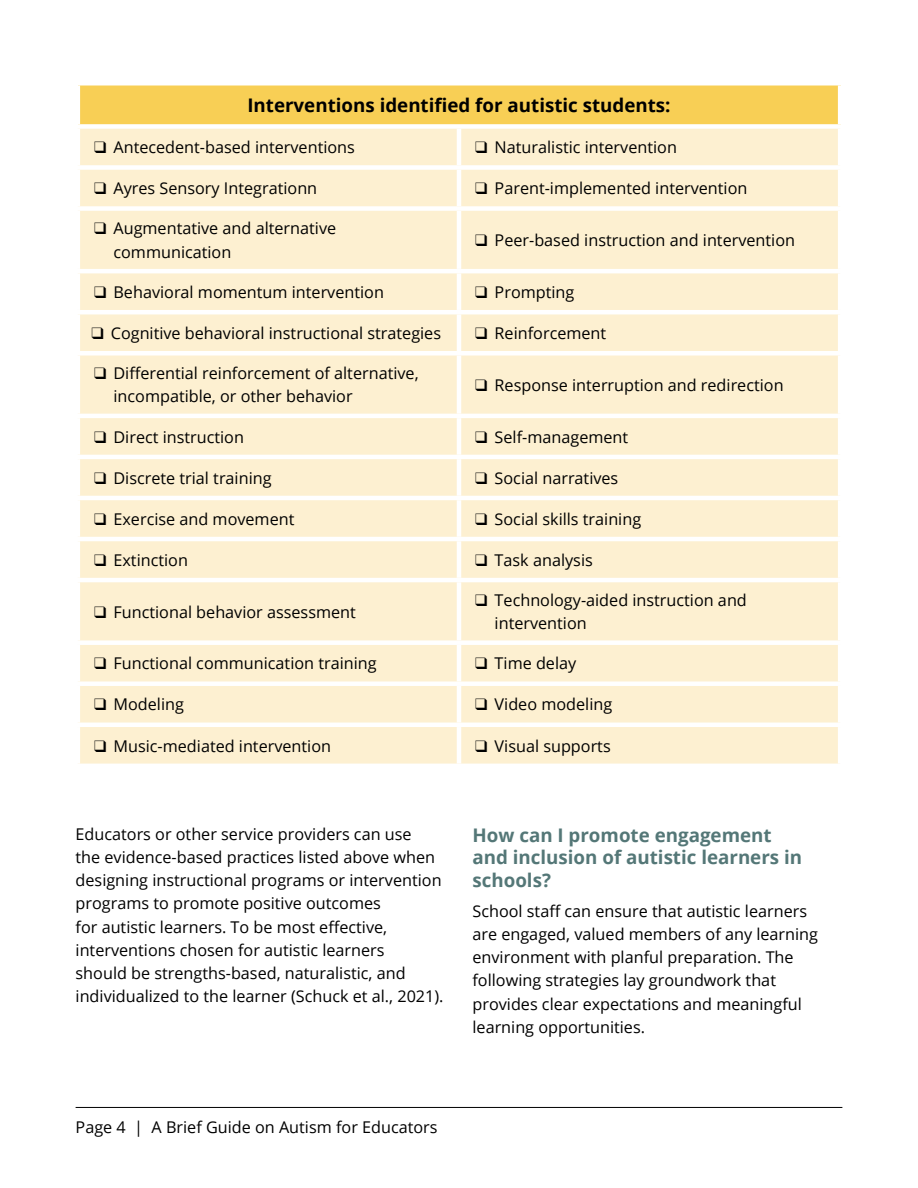
<style>
.page{position:relative;width:918px;height:1188px;background:#fff}
.page>*{position:absolute;margin:0;border:0;box-sizing:border-box;transform-origin:0 0}
.t1{font:700 18.75px/22.5px "Open Sans";color:#547777}
.t2{font:700 18.75px "Open Sans";color:#000}
.Copy{font:16.2px/23.2px "Open Sans";color:#000}
</style>
<div class="page">
<hr style="left:76px;top:1107px;width:766px;height:1px;background:#000">
<div style="left:78px;top:83px;width:762px;height:43px;background:#f8cf55"></div>
<div style="left:80px;top:129px;width:758px;height:635px;background:#fdf0d1"></div>
<div style="left:76px;top:81px;width:383px;height:5px;background:#fff"></div>
<hr style="left:76px;top:85px;width:4px;height:39px;background:#fff">
<div style="left:459px;top:81px;width:383px;height:5px;background:#fff"></div>
<hr style="left:838px;top:85px;width:4px;height:39px;background:#fff">
<div style="left:76px;top:124px;width:383px;height:5px;background:#fff"></div>
<div style="left:459px;top:124px;width:383px;height:5px;background:#fff"></div>
<hr style="left:457px;top:129px;width:4px;height:36px;background:#fff">
<div style="left:76px;top:165px;width:383px;height:5px;background:#fff"></div>
<div style="left:459px;top:165px;width:383px;height:5px;background:#fff"></div>
<hr style="left:457px;top:170px;width:4px;height:36px;background:#fff">
<div style="left:76px;top:206px;width:383px;height:5px;background:#fff"></div>
<div style="left:459px;top:206px;width:383px;height:5px;background:#fff"></div>
<hr style="left:457px;top:211px;width:4px;height:58px;background:#fff">
<hr style="left:76px;top:269px;width:383px;height:4px;background:#fff">
<hr style="left:459px;top:269px;width:383px;height:4px;background:#fff">
<hr style="left:457px;top:273px;width:4px;height:37px;background:#fff">
<hr style="left:76px;top:310px;width:383px;height:4px;background:#fff">
<hr style="left:459px;top:310px;width:383px;height:4px;background:#fff">
<hr style="left:457px;top:314px;width:4px;height:37px;background:#fff">
<div style="left:76px;top:351px;width:383px;height:5px;background:#fff"></div>
<div style="left:459px;top:351px;width:383px;height:5px;background:#fff"></div>
<hr style="left:457px;top:356px;width:4px;height:58px;background:#fff">
<hr style="left:76px;top:414px;width:383px;height:4px;background:#fff">
<hr style="left:459px;top:414px;width:383px;height:4px;background:#fff">
<hr style="left:457px;top:418px;width:4px;height:37px;background:#fff">
<hr style="left:76px;top:455px;width:383px;height:4px;background:#fff">
<hr style="left:459px;top:455px;width:383px;height:4px;background:#fff">
<hr style="left:457px;top:459px;width:4px;height:37px;background:#fff">
<hr style="left:76px;top:496px;width:383px;height:4px;background:#fff">
<hr style="left:459px;top:496px;width:383px;height:4px;background:#fff">
<hr style="left:457px;top:500px;width:4px;height:37px;background:#fff">
<hr style="left:76px;top:537px;width:383px;height:4px;background:#fff">
<hr style="left:459px;top:537px;width:383px;height:4px;background:#fff">
<hr style="left:457px;top:541px;width:4px;height:37px;background:#fff">
<hr style="left:76px;top:578px;width:383px;height:4px;background:#fff">
<hr style="left:459px;top:578px;width:383px;height:4px;background:#fff">
<hr style="left:457px;top:582px;width:4px;height:58px;background:#fff">
<div style="left:76px;top:640px;width:383px;height:5px;background:#fff"></div>
<div style="left:459px;top:640px;width:383px;height:5px;background:#fff"></div>
<hr style="left:457px;top:645px;width:4px;height:36px;background:#fff">
<div style="left:76px;top:681px;width:383px;height:5px;background:#fff"></div>
<div style="left:459px;top:681px;width:383px;height:5px;background:#fff"></div>
<hr style="left:457px;top:686px;width:4px;height:37px;background:#fff">
<hr style="left:76px;top:723px;width:383px;height:4px;background:#fff">
<hr style="left:459px;top:723px;width:383px;height:4px;background:#fff">
<hr style="left:457px;top:727px;width:4px;height:37px;background:#fff">
<h2 class="t2" style="left:247px;top:92px;width:425px">Interventions identified for autistic students:</h2>
<p class="Copy" style="left:94px;top:135px;width:262px">❑ Antecedent-based interventions</p>
<p class="Copy" style="left:475px;top:135px;width:203px">❑ Naturalistic intervention</p>
<p class="Copy" style="left:94px;top:176px;width:225px">❑ Ayres Sensory Integrationn</p>
<p class="Copy" style="left:475px;top:176px;width:274px">❑ Parent-implemented intervention</p>
<p class="Copy" style="left:113px;top:217px;width:224px;text-indent:-19px">❑ Augmentative and alternative communication</p>
<p class="Copy" style="left:475px;top:228px;width:321px">❑ Peer-based instruction and intervention</p>
<p class="Copy" style="left:94px;top:280px;width:291px">❑ Behavioral momentum intervention</p>
<p class="Copy" style="left:475px;top:280px;width:101px">❑ Prompting</p>
<p class="Copy" style="left:91px;top:321px;width:351px">❑ Cognitive behavioral instructional strategies</p>
<p class="Copy" style="left:475px;top:321px;width:133px">❑ Reinforcement</p>
<p class="Copy" style="left:113px;top:361px;width:307px;text-indent:-19px">❑ Differential reinforcement of alternative, incompatible, or other behavior</p>
<p class="Copy" style="left:475px;top:373px;width:310px">❑ Response interruption and redirection</p>
<p class="Copy" style="left:94px;top:425px;width:151px">❑ Direct instruction</p>
<p class="Copy" style="left:475px;top:425px;width:155px">❑ Self-management</p>
<p class="Copy" style="left:94px;top:466px;width:179px">❑ Discrete trial training</p>
<p class="Copy" style="left:475px;top:466px;width:145px">❑ Social narratives</p>
<p class="Copy" style="left:94px;top:507px;width:202px">❑ Exercise and movement</p>
<p class="Copy" style="left:475px;top:507px;width:168px">❑ Social skills training</p>
<p class="Copy" style="left:94px;top:548px;width:95px">❑ Extinction</p>
<p class="Copy" style="left:475px;top:548px;width:119px">❑ Task analysis</p>
<p class="Copy" style="left:94px;top:600px;width:263px">❑ Functional behavior assessment</p>
<p class="Copy" style="left:495px;top:588px;width:254px;text-indent:-19px">❑ Technology-aided instruction and intervention</p>
<p class="Copy" style="left:94px;top:652px;width:284px">❑ Functional communication training</p>
<p class="Copy" style="left:475px;top:652px;width:103px">❑ Time delay</p>
<p class="Copy" style="left:94px;top:693px;width:91px">❑ Modeling</p>
<p class="Copy" style="left:475px;top:693px;width:139px">❑ Video modeling</p>
<p class="Copy" style="left:94px;top:734px;width:239px">❑ Music-mediated intervention</p>
<p class="Copy" style="left:475px;top:734px;width:137px">❑ Visual supports</p>
<p class="Copy" style="left:76px;top:822px;width:370px">Educators or other service providers can use<br>the evidence-based practices listed above when designing instructional programs or intervention programs to promote positive outcomes<br>for autistic learners. To be most effective, interventions chosen for autistic learners<br>should be strengths-based, naturalistic, and individualized to the learner (Schuck et al., 2021).</p>
<h2 class="t1" style="left:472px;top:823px;width:331px">How can I promote engagement and inclusion of autistic learners in schools?</h2>
<p class="Copy" style="left:472px;top:899px;width:347px">School staff can ensure that autistic learners are engaged, valued members of any learning environment with planful preparation. The following strategies lay groundwork that provides clear expectations and meaningful learning opportunities.</p>
<p class="Copy" style="left:76px;top:1115px;width:364px">Page 4 | A Brief Guide on Autism for Educators</p>
</div>
